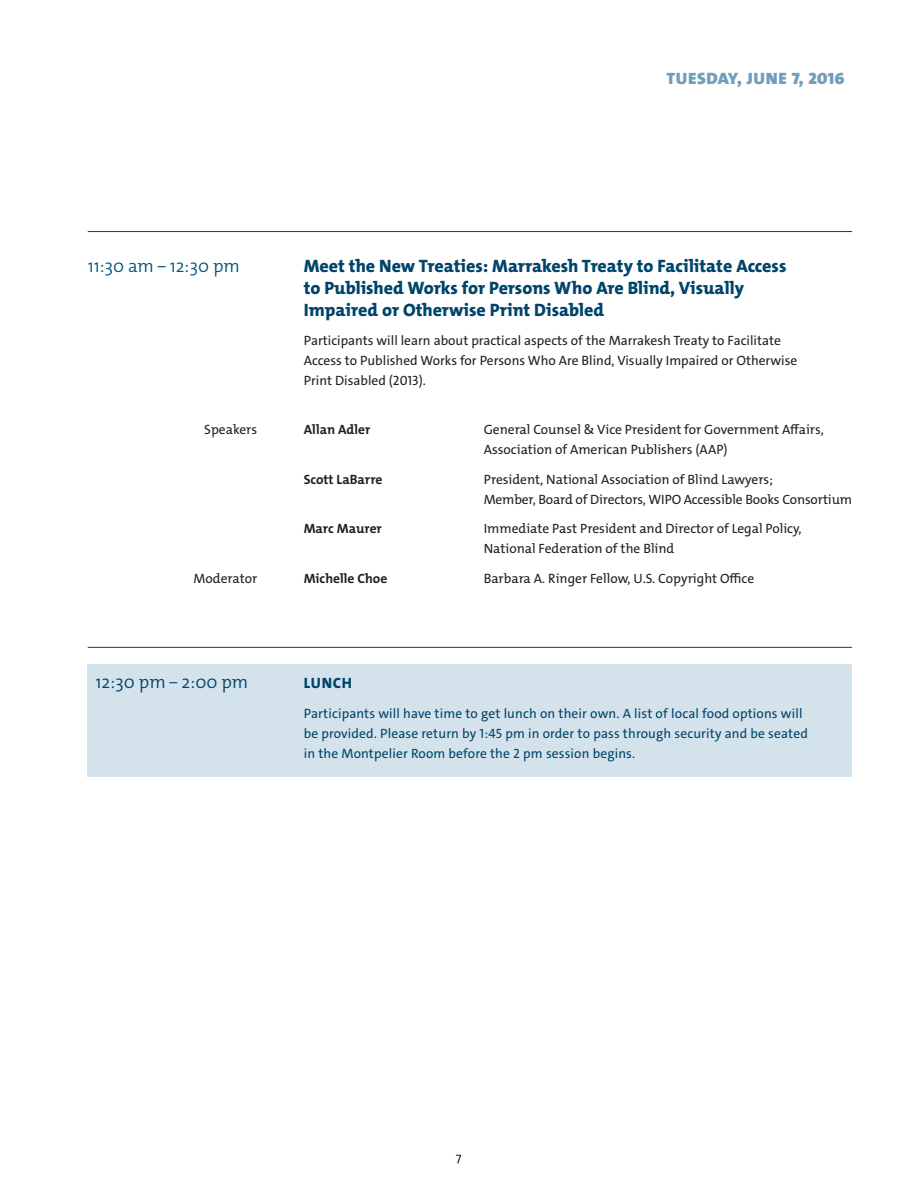
<style>
.page{position:relative;width:918px;height:1188px;background:#fff}
.page>*{position:absolute;margin:0;border:0;box-sizing:border-box;transform-origin:0 0}
.Session_title{font:800 18px/21.6px "The Mix Os F";color:#00446a}
.Session_title-2{font:300 18px "The Mix Os F";color:#00567c}
.Session_title-3{font:300 18px "The Mix Os F";color:#00446a}
.AGENDA_DATE_SECONDAR{font:900 16.5px "The Mix Os F";letter-spacing:.03em;color:#739ebb;scale:1.06 1}
.Session_title-4{font:800 15px "The Mix Os F";letter-spacing:.05em;color:#00446a}
.Participants_w_Catag{font:13.5px/19.8px "The Mix Os F";color:#231f20}
.Body_Gray_Breaks{font:13.5px/19.8px "The Sans C4 s";letter-spacing:.01em;color:#00446a}
.Body{font:13.5px/19.8px "The Sans C4 s";color:#231f20}
.Participants_w_Catag-2{font:700 13.5px "The Mix Os F";color:#231f20}
.t1{font:300 12px "The Mix Os F";color:#000;scale:1.06 1}
.s1{color:#00567c}
</style>
<div class="page">
<div style="left:88px;top:664px;width:764px;height:113px;background:#d4e2ec"></div>
<hr style="left:88px;top:231px;width:764px;height:1px;background:#00446a">
<hr style="left:88px;top:647px;width:764px;height:1px;background:#00446a">
<p class="AGENDA_DATE_SECONDAR" style="left:667px;top:68px;width:169px">TUESDAY, JUNE 7, 2016</p>
<p class="Session_title-2" style="left:88px;top:255px;width:154px">11:30 am – 12:30 pm</p>
<p class="Session_title" style="left:304px;top:256px;width:484px">Meet the New Treaties: Marrakesh Treaty to Facilitate Access to Published Works for Persons Who Are Blind, Visually<br>Impaired or Otherwise Print Disabled</p>
<p class="Body" style="left:304px;top:331px;width:495px">Participants will learn about practical aspects of the Marrakesh Treaty to Facilitate<br>Access to Published Works for Persons Who Are Blind, Visually Impaired or Otherwise<br>Print Disabled (2013).</p>
<p class="Participants_w_Catag" style="left:204px;top:420px;width:54px">Speakers</p>
<p class="Participants_w_Catag-2" style="left:304px;top:421px;width:68px">Allan Adler</p>
<p class="Participants_w_Catag" style="left:484px;top:420px;width:342px">General Counsel &amp; Vice President for Government Affairs,<br>Association of American Publishers (AAP)</p>
<p class="Participants_w_Catag-2" style="left:304px;top:471px;width:80px">Scott LaBarre</p>
<p class="Participants_w_Catag" style="left:484px;top:470px;width:370px">President, National Association of Blind Lawyers;<br>Member, Board of Directors, WIPO Accessible Books Consortium</p>
<p class="Participants_w_Catag-2" style="left:304px;top:520px;width:80px">Marc Maurer</p>
<p class="Participants_w_Catag" style="left:484px;top:519px;width:319px">Immediate Past President and Director of Legal Policy,<br>National Federation of the Blind</p>
<p class="Participants_w_Catag" style="left:194px;top:569px;width:65px">Moderator</p>
<p class="Participants_w_Catag-2" style="left:304px;top:570px;width:85px">Michelle Choe</p>
<p class="Participants_w_Catag" style="left:484px;top:569px;width:272px">Barbara A. Ringer Fellow, U.S. Copyright Office</p>
<p class="Session_title-3" style="left:96px;top:671px;width:154px">12:30 pm <span class="s1">–</span> 2:00 pm</p>
<p class="Session_title-4" style="left:304px;top:674px;width:50px">LUNCH</p>
<p class="Body_Gray_Breaks" style="left:304px;top:704px;width:506px">Participants will have time to get lunch on their own. A list of local food options will be provided. Please return by 1:45 pm in order to pass through security and be seated in the Montpelier Room before the 2 pm session begins.</p>
<p class="t1" style="left:456px;top:1149px;width:7px">7</p>
</div>
